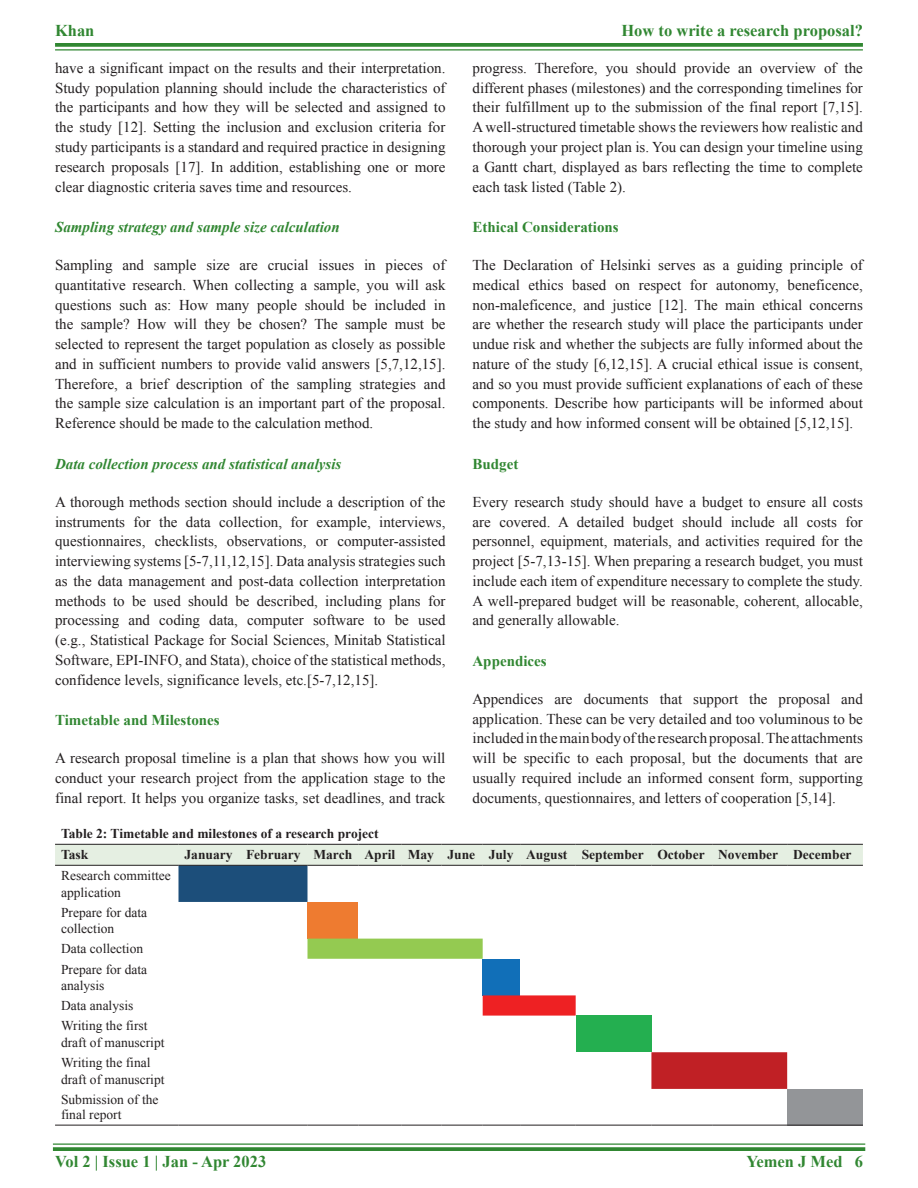
<style>
.page{position:relative;width:918px;height:1188px;background:#fff}
.page>*{position:absolute;margin:0;border:0;box-sizing:border-box;transform-origin:0 0}
.t1{font:700 16.5px "Times New Roman";color:#318732}
.TXFL{font:15px/19.8px "Times New Roman";color:#231f20;text-align:justify}
.t2{font:italic 700 15px "Times New Roman";color:#318732}
.t3{font:700 15px "Times New Roman";color:#318732}
.TB{font:13.5px/16.5px "Times New Roman";color:#231f20}
.TCH{font:700 13.5px "Times New Roman";color:#231f20}
.TT{font:700 13.5px "Times New Roman";color:#231f20}
.TBL{font:13.5px/15px "Times New Roman";color:#231f20}
</style>
<div class="page">
<svg style="left:55px;top:43px;width:808px;height:4px;background:#3d8e3e"></svg>
<hr style="left:55px;top:49px;width:808px;height:2px;background:#318732">
<hr style="left:53px;top:1143px;width:812px;height:2px;background:#318732">
<svg style="left:53px;top:1147px;width:812px;height:4px;background:#3d8e3e"></svg>
<svg style="left:55px;top:845px;width:808px;height:57px"></svg>
<div style="left:308px;top:902px;width:50px;height:37px;background:#ee7b30"></div>
<div style="left:308px;top:939px;width:175px;height:20px;background:#94ca51"></div>
<div style="left:483px;top:959px;width:37px;height:36px;background:#116fb8"></div>
<svg style="left:483px;top:995px;width:93px;height:21px;background:#ec292b"></svg>
<div style="left:576px;top:1016px;width:75px;height:36px;background:#24af50"></div>
<div style="left:651px;top:1052px;width:136px;height:37px;background:#c02025"></div>
<div style="left:787px;top:1089px;width:76px;height:36px;background:#939598"></div>
<hr style="left:55px;top:1125px;width:123px;height:1px;background:#231f20">
<hr style="left:178px;top:1125px;width:62px;height:1px;background:#231f20">
<hr style="left:240px;top:1125px;width:68px;height:1px;background:#231f20">
<hr style="left:308px;top:1125px;width:50px;height:1px;background:#231f20">
<hr style="left:358px;top:1125px;width:44px;height:1px;background:#231f20">
<hr style="left:402px;top:1125px;width:39px;height:1px;background:#231f20">
<hr style="left:441px;top:1125px;width:42px;height:1px;background:#231f20">
<hr style="left:483px;top:1125px;width:37px;height:1px;background:#231f20">
<hr style="left:520px;top:1125px;width:56px;height:1px;background:#231f20">
<hr style="left:576px;top:1125px;width:75px;height:1px;background:#231f20">
<hr style="left:651px;top:1125px;width:61px;height:1px;background:#231f20">
<hr style="left:712px;top:1125px;width:75px;height:1px;background:#231f20">
<hr style="left:787px;top:1125px;width:76px;height:1px;background:#231f20">
<hr style="left:55px;top:844px;width:123px;height:1px;background:#231f20">
<hr style="left:178px;top:844px;width:62px;height:1px;background:#231f20">
<hr style="left:240px;top:844px;width:68px;height:1px;background:#231f20">
<hr style="left:308px;top:844px;width:50px;height:1px;background:#231f20">
<hr style="left:358px;top:844px;width:44px;height:1px;background:#231f20">
<hr style="left:402px;top:844px;width:39px;height:1px;background:#231f20">
<hr style="left:441px;top:844px;width:42px;height:1px;background:#231f20">
<hr style="left:483px;top:844px;width:37px;height:1px;background:#231f20">
<hr style="left:520px;top:844px;width:56px;height:1px;background:#231f20">
<hr style="left:576px;top:844px;width:75px;height:1px;background:#231f20">
<hr style="left:651px;top:844px;width:61px;height:1px;background:#231f20">
<hr style="left:712px;top:844px;width:75px;height:1px;background:#231f20">
<hr style="left:787px;top:844px;width:76px;height:1px;background:#231f20">
<hr style="left:55px;top:865px;width:123px;height:1px;background:#231f20">
<hr style="left:178px;top:865px;width:62px;height:1px;background:#231f20">
<hr style="left:240px;top:865px;width:68px;height:1px;background:#231f20">
<hr style="left:308px;top:865px;width:50px;height:1px;background:#231f20">
<hr style="left:358px;top:865px;width:44px;height:1px;background:#231f20">
<hr style="left:402px;top:865px;width:39px;height:1px;background:#231f20">
<hr style="left:441px;top:865px;width:42px;height:1px;background:#231f20">
<hr style="left:483px;top:865px;width:37px;height:1px;background:#231f20">
<hr style="left:520px;top:865px;width:56px;height:1px;background:#231f20">
<hr style="left:576px;top:865px;width:75px;height:1px;background:#231f20">
<hr style="left:651px;top:865px;width:61px;height:1px;background:#231f20">
<hr style="left:712px;top:865px;width:75px;height:1px;background:#231f20">
<hr style="left:787px;top:865px;width:76px;height:1px;background:#231f20">
<p class="t1" style="left:55px;top:18px;width:41px">Khan</p>
<p class="t1" style="left:621px;top:18px;width:243px">How to write a research proposal?</p>
<p class="TXFL" style="left:55px;top:58px;width:392px">have a significant impact on the results and their interpretation.<br>Study population planning should include the characteristics of the participants and how they will be selected and assigned to the study [12]. Setting the inclusion and exclusion criteria for study participants is a standard and required practice in designing research proposals [17]. In addition, establishing one or more clear diagnostic criteria saves time and resources.</p>
<h3 class="t2" style="left:55px;top:217px;width:286px">Sampling strategy and sample size calculation</h3>
<p class="TXFL" style="left:55px;top:255px;width:392px">Sampling and sample size are crucial issues in pieces of quantitative research. When collecting a sample, you will ask questions such as: How many people should be included in the sample? How will they be chosen? The sample must be selected to represent the target population as closely as possible and in sufficient numbers to provide valid answers [5,7,12,15].<br>Therefore, a brief description of the sampling strategies and the sample size calculation is an important part of the proposal.<br>Reference should be made to the calculation method.</p>
<h3 class="t2" style="left:55px;top:454px;width:288px">Data collection process and statistical analysis</h3>
<p class="TXFL" style="left:55px;top:491px;width:392px">A thorough methods section should include a description of the instruments for the data collection, for example, interviews, questionnaires, checklists, observations, or computer-assisted interviewing systems [5-7,11,12,15]. Data analysis strategies such as the data management and post-data collection interpretation methods to be used should be described, including plans for processing and coding data, computer software to be used (e.g., Statistical Package for Social Sciences, Minitab Statistical Software, EPI-INFO, and Stata), choice of the statistical methods, confidence levels, significance levels, etc.[5-7,12,15].</p>
<h2 class="t3" style="left:55px;top:710px;width:166px">Timetable and Milestones</h2>
<p class="TXFL" style="left:55px;top:748px;width:392px">A research proposal timeline is a plan that shows how you will conduct your research project from the application stage to the final report. It helps you organize tasks, set deadlines, and track</p>
<p class="TXFL" style="left:472px;top:58px;width:392px">progress. Therefore, you should provide an overview of the different phases (milestones) and the corresponding timelines for their fulfillment up to the submission of the final report [7,15].<br>A well-structured timetable shows the reviewers how realistic and thorough your project plan is. You can design your timeline using a Gantt chart, displayed as bars reflecting the time to complete each task listed (Table 2).</p>
<h2 class="t3" style="left:472px;top:216px;width:148px">Ethical Considerations</h2>
<p class="TXFL" style="left:472px;top:255px;width:392px">The Declaration of Helsinki serves as a guiding principle of medical ethics based on respect for autonomy, beneficence, non-maleficence, and justice [12]. The main ethical concerns are whether the research study will place the participants under undue risk and whether the subjects are fully informed about the nature of the study [6,12,15]. A crucial ethical issue is consent, and so you must provide sufficient explanations of each of these components. Describe how participants will be informed about the study and how informed consent will be obtained [5,12,15].</p>
<h2 class="t3" style="left:472px;top:453px;width:47px">Budget</h2>
<p class="TXFL" style="left:472px;top:491px;width:392px">Every research study should have a budget to ensure all costs are covered. A detailed budget should include all costs for personnel, equipment, materials, and activities required for the project [5-7,13-15]. When preparing a research budget, you must include each item of expenditure necessary to complete the study.<br>A well-prepared budget will be reasonable, coherent, allocable, and generally allowable.</p>
<h2 class="t3" style="left:472px;top:650px;width:76px">Appendices</h2>
<p class="TXFL" style="left:472px;top:689px;width:392px">Appendices are documents that support the proposal and application. These can be very detailed and too voluminous to be included in the main body of the research proposal. The attachments will be specific to each proposal, but the documents that are usually required include an informed consent form, supporting documents, questionnaires, and letters of cooperation [5,14].</p>
<p class="TT" style="left:61px;top:824px;width:319px">Table 2: Timetable and milestones of a research project</p>
<p class="TCH" style="left:61px;top:845px;width:29px">Task</p>
<p class="TCH" style="left:184px;top:845px;width:50px">January</p>
<p class="TCH" style="left:246px;top:845px;width:56px">February</p>
<p class="TCH" style="left:314px;top:845px;width:40px">March</p>
<p class="TCH" style="left:364px;top:845px;width:32px">April</p>
<p class="TCH" style="left:408px;top:845px;width:28px">May</p>
<p class="TCH" style="left:447px;top:845px;width:29px">June</p>
<p class="TCH" style="left:489px;top:845px;width:26px">July</p>
<p class="TCH" style="left:526px;top:845px;width:43px">August</p>
<p class="TCH" style="left:582px;top:845px;width:64px">September</p>
<p class="TCH" style="left:657px;top:845px;width:49px">October</p>
<p class="TCH" style="left:718px;top:845px;width:61px">November</p>
<p class="TCH" style="left:793px;top:845px;width:60px">December</p>
<p class="TB" style="left:61px;top:867px;width:111px">Research committee application</p>
<p class="TB" style="left:61px;top:904px;width:88px">Prepare for data collection</p>
<p class="TB" style="left:61px;top:940px;width:84px">Data collection</p>
<p class="TB" style="left:61px;top:960px;width:88px">Prepare for data analysis</p>
<p class="TB" style="left:61px;top:997px;width:74px">Data analysis</p>
<p class="TB" style="left:61px;top:1017px;width:105px">Writing the first draft of manuscript</p>
<p class="TB" style="left:61px;top:1054px;width:105px">Writing the final draft of manuscript</p>
<p class="TBL" style="left:61px;top:1091px;width:99px">Submission of the final report</p>
<p class="t1" style="left:55px;top:1150px;width:213px">Vol 2 | Issue 1 | Jan - Apr 2023</p>
<p class="t1" style="left:746px;top:1150px;width:118px">Yemen J Med 6</p>
</div>
